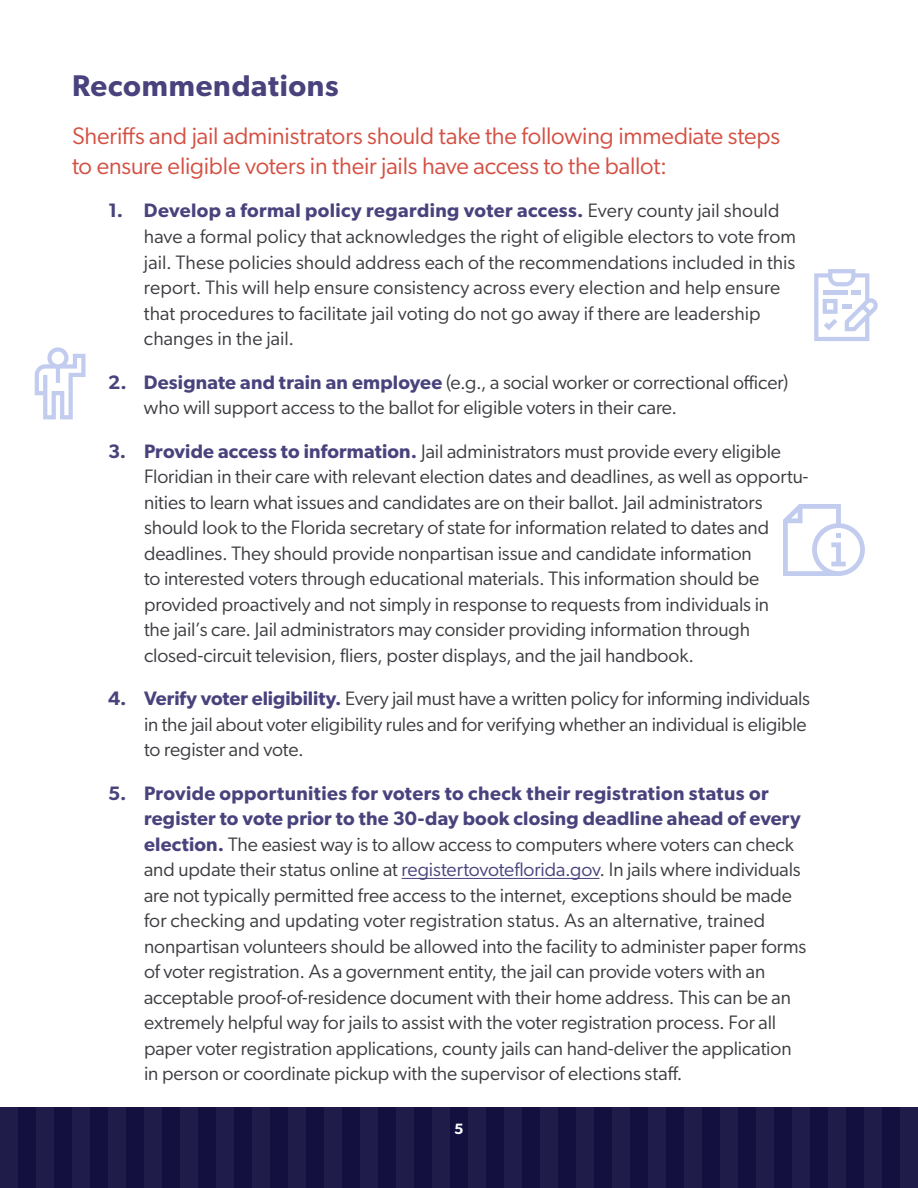
<style>
.page{position:relative;width:918px;height:1188px;background:#fff}
.page>*{position:absolute;margin:0;border:0;box-sizing:border-box;transform-origin:0 0}
.t1{font:600 30px "Gibson";letter-spacing:.025em;color:#49437d}
.t2{font:24px/30px "Gibson";letter-spacing:-.01em;color:#d44f42}
.t3{font:19.5px/25.5px "Gibson";letter-spacing:-.005em;color:#3c3c41}
.t4{font:600 19.5px "Gibson";color:#49437d}
.t5{font:600 15px "Gibson";color:#fff}
.s1{font-weight:600;color:#49437d}
.s2{color:#49437d}
</style>
<div class="page">
<div style="left:0;top:1107px;width:918px;height:81px;background:#13103f"></div>
<div style="left:0;top:1107px;width:18px;height:81px;background:#1f1c49"></div>
<div style="left:216px;top:1107px;width:18px;height:81px;background:#1f1c49"></div>
<div style="left:432px;top:1107px;width:18px;height:81px;background:#1f1c49"></div>
<div style="left:648px;top:1107px;width:18px;height:81px;background:#1f1c49"></div>
<div style="left:108px;top:1107px;width:18px;height:81px;background:#1f1c49"></div>
<div style="left:324px;top:1107px;width:18px;height:81px;background:#1f1c49"></div>
<div style="left:540px;top:1107px;width:18px;height:81px;background:#1f1c49"></div>
<div style="left:756px;top:1107px;width:18px;height:81px;background:#1f1c49"></div>
<div style="left:864px;top:1107px;width:18px;height:81px;background:#1f1c49"></div>
<div style="left:36px;top:1107px;width:18px;height:81px;background:#1f1c49"></div>
<div style="left:252px;top:1107px;width:18px;height:81px;background:#1f1c49"></div>
<div style="left:468px;top:1107px;width:18px;height:81px;background:#1f1c49"></div>
<div style="left:684px;top:1107px;width:18px;height:81px;background:#1f1c49"></div>
<div style="left:144px;top:1107px;width:18px;height:81px;background:#1f1c49"></div>
<div style="left:360px;top:1107px;width:18px;height:81px;background:#1f1c49"></div>
<div style="left:576px;top:1107px;width:18px;height:81px;background:#1f1c49"></div>
<div style="left:792px;top:1107px;width:18px;height:81px;background:#1f1c49"></div>
<div style="left:900px;top:1107px;width:18px;height:81px;background:#1f1c49"></div>
<div style="left:72px;top:1107px;width:18px;height:81px;background:#1f1c49"></div>
<div style="left:288px;top:1107px;width:18px;height:81px;background:#1f1c49"></div>
<div style="left:504px;top:1107px;width:18px;height:81px;background:#1f1c49"></div>
<div style="left:720px;top:1107px;width:18px;height:81px;background:#1f1c49"></div>
<div style="left:180px;top:1107px;width:18px;height:81px;background:#1f1c49"></div>
<div style="left:396px;top:1107px;width:18px;height:81px;background:#1f1c49"></div>
<div style="left:612px;top:1107px;width:18px;height:81px;background:#1f1c49"></div>
<div style="left:828px;top:1107px;width:18px;height:81px;background:#1f1c49"></div>
<hr style="left:402px;top:878px;width:197px;height:1px;background:#49437d">
<svg style="left:35px;top:347px;width:51px;height:72px"></svg>
<svg style="left:814px;top:269px;width:64px;height:72px"></svg>
<svg style="left:783px;top:504px;width:82px;height:72px"></svg>
<h2 class="t1" style="left:72px;top:68px;width:268px">Recommendations</h2>
<p class="t2" style="left:72px;top:120px;width:710px">Sheriffs and jail administrators should take the following immediate steps to ensure eligible voters in their jails have access to the ballot:</p>
<p class="t4" style="left:108px;top:199px;width:17px">1.</p>
<p class="t3" style="left:144px;top:198px;width:654px"><span class="s1">Develop a formal policy regarding voter access.</span> Every county jail should have a formal policy that acknowledges the right of eligible electors to vote from jail. These policies should address each of the recommendations included in this report. This will help ensure consistency across every election and help ensure that procedures to facilitate jail voting do not go away if there are leadership changes in the jail.</p>
<p class="t4" style="left:108px;top:370px;width:20px">2.</p>
<p class="t3" style="left:144px;top:369px;width:646px"><span class="s1">Designate and train an employee</span> (e.g., a social worker or correctional officer) who will support access to the ballot for eligible voters in their care.</p>
<p class="t4" style="left:108px;top:439px;width:20px">3.</p>
<p class="t3" style="left:144px;top:438px;width:666px"><span class="s1">Provide access to information.</span> Jail administrators must provide every eligible Floridian in their care with relevant election dates and deadlines, as well as opportu&shy;nities to learn what issues and candidates are on their ballot. Jail administrators should look to the Florida secretary of state for information related to dates and deadlines. They should provide nonpartisan issue and candidate information<br>to interested voters through educational materials. This information should be provided proactively and not simply in response to requests from individuals in<br>the jail’s care. Jail administrators may consider providing information through closed-circuit television, fliers, poster displays, and the jail handbook.</p>
<p class="t3" style="left:144px;top:685px;width:667px;text-indent:-36px"><span class="s1">4. Verify voter eligibility.</span> Every jail must have a written policy for informing individuals in the jail about voter eligibility rules and for verifying whether an individual is eligible to register and vote.</p>
<p class="t3" style="left:144px;top:780px;width:664px;text-indent:-36px"><span class="s1">5. Provide opportunities for voters to check their registration status or register to vote prior to the 30-day book closing deadline ahead of every election.</span> The easiest way is to allow access to computers where voters can check and update their status online at <span class="s2">registertovoteflorida.gov</span>. In jails where individuals are not typically permitted free access to the internet, exceptions should be made for checking and updating voter registration status. As an alternative, trained nonpartisan volunteers should be allowed into the facility to administer paper forms of voter registration. As a government entity, the jail can provide voters with an acceptable proof-of-residence document with their home address. This can be an extremely helpful way for jails to assist with the voter registration process. For all paper voter registration applications, county jails can hand-deliver the application in person or coordinate pickup with the supervisor of elections staff.</p>
<p class="t5" style="left:454px;top:1120px;width:11px">5</p>
</div>
